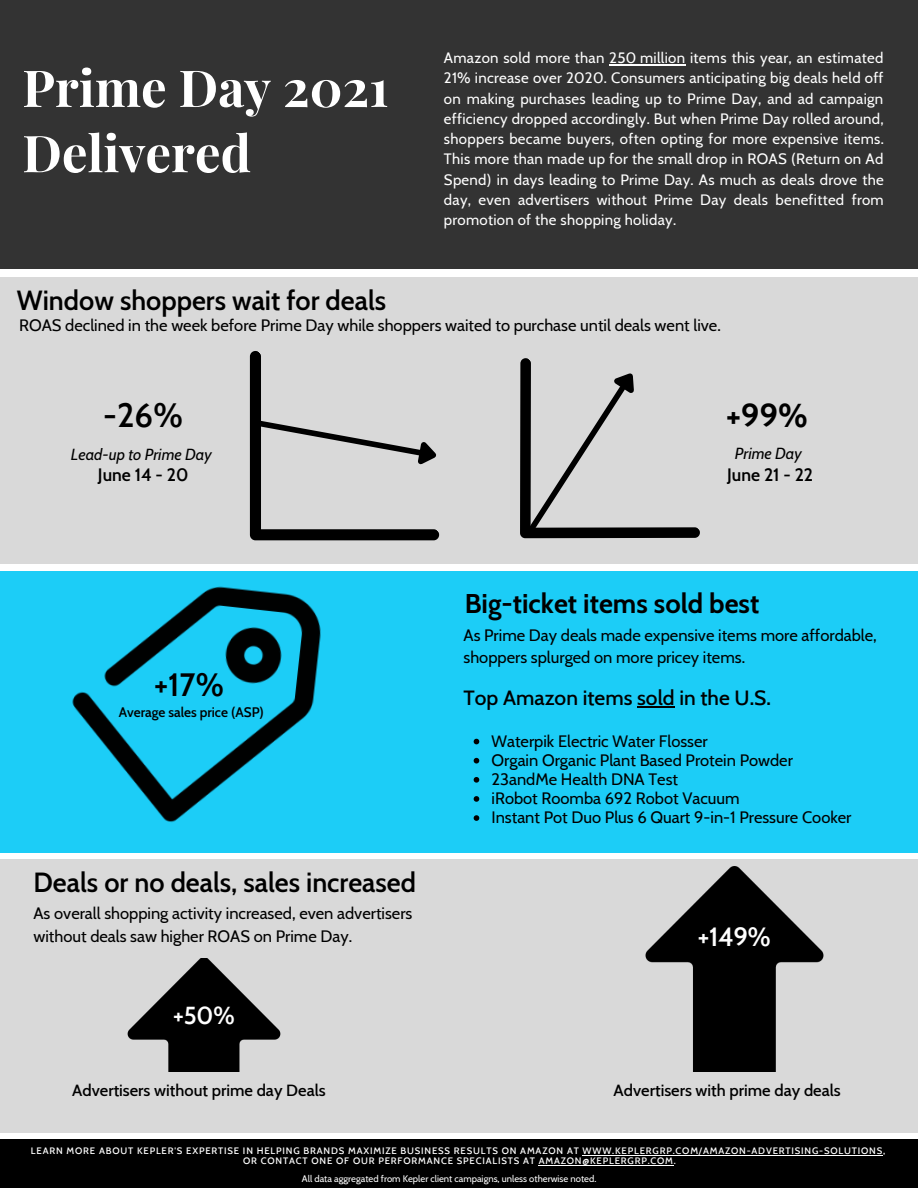
<style>
.page{position:relative;width:918px;height:1188px;background:#fff}
.page>*{position:absolute;margin:0;border:0;box-sizing:border-box;transform-origin:0 0}
.t1{font:700 51px "Playfair Display";color:#fff}
.t2{font:700 33px "Cabin";color:#000}
.t3{font:600 33px "Cabin";color:#000}
.t4{font:600 31.5px "Cabin";color:#000}
.t5{font:600 27px "Cabin";color:#000}
.t6{font:700 27px "Cabin";color:#000}
.t7{font:600 25.8px "Cabin";color:#fff}
.t8{font:600 24px "Cabin";color:#fff}
.t9{font:500 21px "Cabin";color:#000}
.t10{font:600 17.55px "Cabin";color:#000}
.t11{font:16.5px "Cabin";color:#000}
.t12{font:500 16.5px "Cabin";color:#000}
.t13{font:italic 16.05px "Cabin";color:#000}
.t14{font:15px/20.2px "Cabin";letter-spacing:.02em;color:#fff;text-align:justify}
.t15{font:600 13.5px "Cabin";color:#000}
.t16{font:500 9.45px "Cabin";letter-spacing:.085em;color:#fff}
.t17{font:9.45px "Cabin";color:#fff}
</style>
<div class="page">
<div style="left:0;top:277px;width:918px;height:286px;background:#d9d9d9"></div>
<div style="left:0;top:571px;width:918px;height:282px;background:#1ccdf7"></div>
<div style="left:0;top:860px;width:918px;height:273px;background:#d9d9d9"></div>
<img style="left:30px;top:563px;width:323px;height:297px">
<img style="left:127px;top:958px;width:154px;height:114px">
<img style="left:645px;top:867px;width:179px;height:205px">
<div style="left:0;top:0;width:918px;height:269px;background:#333"></div>
<svg style="left:158px;top:351px;width:275px;height:281px"></svg>
<hr style="left:609px;top:64px;width:76px;height:1px;background:#fff">
<svg style="left:474px;top:739px;width:5px;height:5px"></svg>
<svg style="left:474px;top:758px;width:5px;height:5px"></svg>
<svg style="left:474px;top:777px;width:5px;height:6px"></svg>
<svg style="left:474px;top:796px;width:5px;height:6px"></svg>
<svg style="left:474px;top:815px;width:5px;height:6px"></svg>
<hr style="left:637px;top:706px;width:38px;height:1px;background:#000">
<svg style="left:433px;top:358px;width:269px;height:206px"></svg>
<svg style="left:522px;top:360px;width:130px;height:179px"></svg>
<div style="left:0;top:1139px;width:918px;height:49px;background:#000"></div>
<hr style="left:583px;top:1155px;width:300px;height:1px;background:#fff">
<hr style="left:539px;top:1165px;width:135px;height:1px;background:#fff">
<p class="t1" style="left:22px;top:52px;width:368px">Prime Day 2021</p>
<p class="t1" style="left:22px;top:117px;width:230px">Delivered</p>
<p class="t5" style="left:17px;top:284px;width:371px">Window shoppers wait for deals</p>
<p class="t14" style="left:444px;top:48px;width:441px">Amazon sold more than 250 million items this year, an estimated 21% increase over 2020. Consumers anticipating big deals held off on making purchases leading up to Prime Day, and ad campaign efficiency dropped accordingly. But when Prime Day rolled around, shoppers became buyers, often opting for more expensive items.<br>This more than made up for the small drop in ROAS (Return on Ad Spend) in days leading to Prime Day. As much as deals drove the day, even advertisers without Prime Day deals benefitted from promotion of the shopping holiday.</p>
<p class="t11" style="left:19px;top:315px;width:703px">ROAS declined in the week before Prime Day while shoppers waited to purchase until deals went live.</p>
<p class="t3" style="left:103px;top:395px;width:81px">-26%</p>
<p class="t13" style="left:71px;top:444px;width:142px">Lead-up to Prime Day</p>
<p class="t10" style="left:98px;top:464px;width:92px">June 14 - 20</p>
<p class="t4" style="left:154px;top:666px;width:71px">+17%</p>
<p class="t15" style="left:119px;top:704px;width:147px">Average sales price (ASP)</p>
<p class="t5" style="left:33px;top:866px;width:384px">Deals or no deals, sales increased</p>
<p class="t11" style="left:33px;top:903px;width:380px">As overall shopping activity increased, even advertisers</p>
<p class="t11" style="left:33px;top:926px;width:320px">without deals saw higher ROAS on Prime Day.</p>
<p class="t8" style="left:173px;top:1001px;width:63px">+50%</p>
<p class="t12" style="left:72px;top:1080px;width:255px">Advertisers without prime day Deals</p>
<p class="t2" style="left:726px;top:395px;width:84px">+99%</p>
<p class="t13" style="left:735px;top:443px;width:69px">Prime Day</p>
<p class="t10" style="left:727px;top:464px;width:88px">June 21 - 22</p>
<p class="t6" style="left:465px;top:587px;width:296px">Big-ticket items sold best</p>
<p class="t11" style="left:464px;top:625px;width:415px">As Prime Day deals made expensive items more affordable,</p>
<p class="t11" style="left:464px;top:647px;width:283px">shoppers splurged on more pricey items.</p>
<p class="t9" style="left:464px;top:685px;width:309px">Top Amazon items sold in the U.S.</p>
<p class="t11" style="left:492px;top:731px;width:218px">Waterpik Electric Water Flosser</p>
<p class="t11" style="left:492px;top:750px;width:303px">Orgain Organic Plant Based Protein Powder</p>
<p class="t11" style="left:492px;top:769px;width:188px">23andMe Health DNA Test</p>
<p class="t11" style="left:492px;top:788px;width:250px">iRobot Roomba 692 Robot Vacuum</p>
<p class="t11" style="left:492px;top:807px;width:361px">Instant Pot Duo Plus 6 Quart 9-in-1 Pressure Cooker</p>
<p class="t7" style="left:698px;top:921px;width:75px">+149%</p>
<p class="t12" style="left:614px;top:1080px;width:229px">Advertisers with prime day deals</p>
<p class="t16" style="left:31px;top:1145px;width:856px">LEARN MORE ABOUT KEPLER'S EXPERTISE IN HELPING BRANDS MAXIMIZE BUSINESS RESULTS ON AMAZON AT WWW.KEPLERGRP.COM/AMAZON-ADVERTISING-SOLUTIONS,</p>
<p class="t16" style="left:243px;top:1155px;width:434px">OR CONTACT ONE OF OUR PERFORMANCE SPECIALISTS AT AMAZON@KEPLERGRP.COM.</p>
<p class="t17" style="left:289px;top:1169px;width:296px">All data aggregated from Kepler client campaigns, unless otherwise noted.</p>
<p class="t17" style="left:302px;top:1173px;width:296px">All data aggregated from Kepler client campaigns, unless otherwise noted.</p>
</div>
